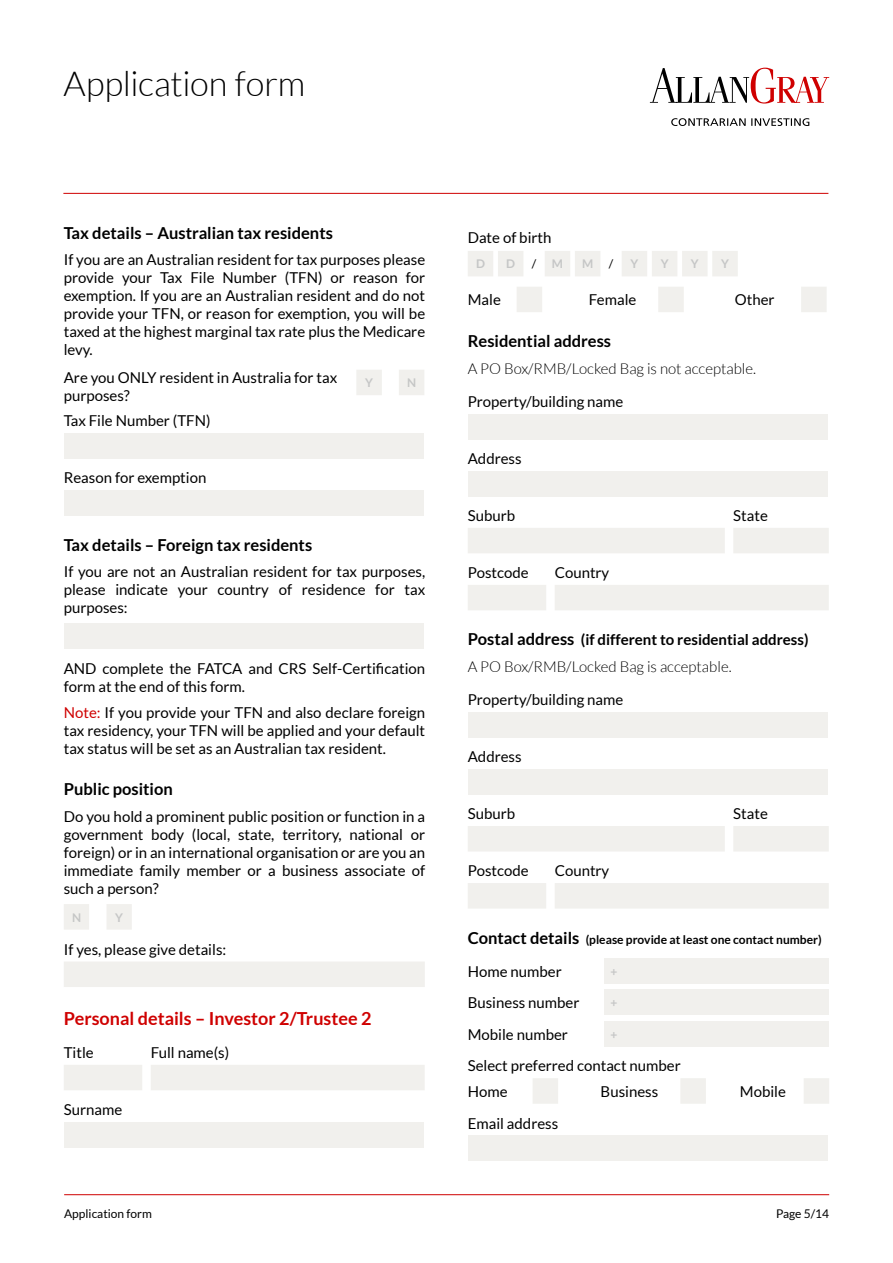
<style>
.page{position:relative;width:893px;height:1263px;background:#fff}
.page>*{position:absolute;margin:0;border:0;box-sizing:border-box;transform-origin:0 0}
.t1{font:300 34.5px "Lato";letter-spacing:-.005em;color:#000}
.t2{font:700 18px "Lato";color:#cf0000}
.t3{font:700 16.5px "Lato";color:#000}
.t4{font:15px/18px "Lato";color:#000;text-align:justify}
.t5{font:700 15px/26.5px "Lato";color:#000}
.t6{font:300 15px "Lato";color:#000}
.t7{font:700 12px "Lato";color:#000}
.t8{font:12px "Lato";color:#000}
.t9{font:700 12px "Lato";color:#c5c6c6}
.s1{color:#cf0000}
.s2{font-size:16.5px}
.s3{font-weight:300}
</style>
<div class="page">
<hr style="left:64px;top:1194px;width:765px;height:1px;background:#cf0000">
<hr style="left:63px;top:193px;width:765px;height:1px;background:#cf0000">
<svg style="left:671px;top:118px;width:138px;height:8px"></svg>
<svg style="left:650px;top:68px;width:179px;height:36px"></svg>
<svg style="left:356px;top:370px;width:68px;height:25px"></svg>
<div style="left:64px;top:433px;width:360px;height:26px;background:#f1f0ed"></div>
<div style="left:64px;top:490px;width:360px;height:26px;background:#f1f0ed"></div>
<div style="left:64px;top:623px;width:360px;height:26px;background:#f1f0ed"></div>
<svg style="left:64px;top:904px;width:361px;height:83px"></svg>
<div style="left:64px;top:1065px;width:361px;height:25px;background:#f1f0ed"></div>
<div style="left:64px;top:1122px;width:360px;height:25px;background:#f1f0ed"></div>
<svg style="left:468px;top:251px;width:270px;height:25px"></svg>
<svg style="left:517px;top:287px;width:310px;height:25px"></svg>
<div style="left:468px;top:414px;width:360px;height:25px;background:#f1f0ed"></div>
<div style="left:468px;top:471px;width:360px;height:25px;background:#f1f0ed"></div>
<div style="left:468px;top:528px;width:361px;height:25px;background:#f1f0ed"></div>
<div style="left:468px;top:585px;width:361px;height:25px;background:#f1f0ed"></div>
<div style="left:468px;top:712px;width:360px;height:25px;background:#f1f0ed"></div>
<div style="left:468px;top:769px;width:360px;height:25px;background:#f1f0ed"></div>
<div style="left:468px;top:826px;width:361px;height:25px;background:#f1f0ed"></div>
<div style="left:468px;top:883px;width:361px;height:25px;background:#f1f0ed"></div>
<div style="left:605px;top:958px;width:224px;height:26px;background:#f1f0ed"></div>
<div style="left:605px;top:990px;width:224px;height:25px;background:#f1f0ed"></div>
<div style="left:605px;top:1021px;width:224px;height:26px;background:#f1f0ed"></div>
<svg style="left:533px;top:1078px;width:296px;height:26px"></svg>
<div style="left:468px;top:1135px;width:360px;height:26px;background:#f1f0ed"></div>
<h1 class="t1" style="left:63px;top:65px;width:243px">Application form</h1>
<p class="t3" style="left:64px;top:223px;width:271px">Tax details – Australian tax residents</p>
<p class="t4" style="left:64px;top:251px;width:363px">If you are an Australian resident for tax purposes please provide your Tax File Number (TFN) or reason for exemption. If you are an Australian resident and do not provide your TFN, or reason for exemption, you will be taxed at the highest marginal tax rate plus the Medicare levy.</p>
<p class="t4" style="left:64px;top:368px;width:275px">Are you ONLY resident in Australia for tax purposes?</p>
<p class="t9" style="left:365px;top:376px;width:9px">Y</p>
<p class="t9" style="left:407px;top:376px;width:11px">N</p>
<p class="t4" style="left:64px;top:412px;width:148px">Tax File Number (TFN)</p>
<p class="t4" style="left:64px;top:469px;width:144px">Reason for exemption</p>
<p class="t3" style="left:64px;top:535px;width:250px">Tax details – Foreign tax residents</p>
<p class="t4" style="left:64px;top:563px;width:363px">If you are not an Australian resident for tax purposes, please indicate your country of residence for tax purposes:</p>
<p class="t4" style="left:64px;top:659px;width:363px">AND complete the FATCA and CRS Self-Certification form at the end of this form.</p>
<p class="t4" style="left:64px;top:704px;width:363px"><span class="s1">Note:</span> If you provide your TFN and also declare foreign tax residency, your TFN will be applied and your default tax status will be set as an Australian tax resident.</p>
<p class="t3" style="left:64px;top:780px;width:111px">Public position</p>
<p class="t4" style="left:64px;top:807px;width:363px">Do you hold a prominent public position or function in a government body (local, state, territory, national or foreign) or in an international organisation or are you an immediate family member or a business associate of such a person?</p>
<p class="t9" style="left:72px;top:910px;width:11px">N</p>
<p class="t9" style="left:115px;top:910px;width:9px">Y</p>
<p class="t4" style="left:64px;top:940px;width:164px">If yes, please give details:</p>
<p class="t2" style="left:64px;top:1008px;width:309px">Personal details – Investor 2/Trustee 2</p>
<p class="t4" style="left:64px;top:1043px;width:31px">Title</p>
<p class="t4" style="left:151px;top:1043px;width:80px">Full name(s)</p>
<p class="t4" style="left:64px;top:1100px;width:60px">Surname</p>
<p class="t4" style="left:468px;top:229px;width:85px">Date of birth</p>
<p class="t9" style="left:476px;top:257px;width:10px">D</p>
<p class="t9" style="left:506px;top:257px;width:10px">D</p>
<p class="t8" style="left:532px;top:257px;width:6px">/</p>
<p class="t9" style="left:552px;top:257px;width:13px">M</p>
<p class="t9" style="left:582px;top:257px;width:13px">M</p>
<p class="t8" style="left:609px;top:257px;width:6px">/</p>
<p class="t9" style="left:630px;top:257px;width:9px">Y</p>
<p class="t9" style="left:661px;top:257px;width:9px">Y</p>
<p class="t9" style="left:691px;top:257px;width:9px">Y</p>
<p class="t9" style="left:721px;top:257px;width:9px">Y</p>
<p class="t4" style="left:468px;top:291px;width:35px">Male</p>
<p class="t4" style="left:589px;top:291px;width:49px">Female</p>
<p class="t4" style="left:735px;top:291px;width:41px">Other</p>
<p class="t3" style="left:468px;top:332px;width:145px">Residential address</p>
<p class="t6" style="left:468px;top:360px;width:290px">A PO Box/RMB/Locked Bag is not acceptable.</p>
<p class="t4" style="left:468px;top:392px;width:157px">Property/building name</p>
<p class="t4" style="left:468px;top:449px;width:55px">Address</p>
<p class="t4" style="left:468px;top:507px;width:49px">Suburb</p>
<p class="t4" style="left:733px;top:507px;width:36px">State</p>
<p class="t4" style="left:468px;top:564px;width:62px">Postcode</p>
<p class="t4" style="left:555px;top:564px;width:56px">Country</p>
<p class="t5" style="left:468px;top:626px;width:342px"><span class="s2">Postal address</span> (if different to residential address)<br><span class="s3">A PO Box/RMB/Locked Bag is acceptable.</span></p>
<p class="t4" style="left:468px;top:691px;width:157px">Property/building name</p>
<p class="t4" style="left:468px;top:748px;width:55px">Address</p>
<p class="t4" style="left:468px;top:805px;width:49px">Suburb</p>
<p class="t4" style="left:733px;top:805px;width:36px">State</p>
<p class="t4" style="left:468px;top:862px;width:62px">Postcode</p>
<p class="t4" style="left:555px;top:862px;width:56px">Country</p>
<p class="t7" style="left:468px;top:932px;width:355px"><span class="s2">Contact details</span> (please provide at least one contact number)</p>
<p class="t4" style="left:468px;top:962px;width:96px">Home number</p>
<p class="t9" style="left:611px;top:964px;width:8px">+</p>
<p class="t4" style="left:468px;top:994px;width:113px">Business number</p>
<p class="t9" style="left:611px;top:996px;width:8px">+</p>
<p class="t4" style="left:468px;top:1025px;width:102px">Mobile number</p>
<p class="t9" style="left:611px;top:1027px;width:8px">+</p>
<p class="t4" style="left:468px;top:1053px;width:214px;line-height:25.5px">Select preferred contact number<br>Home</p>
<p class="t4" style="left:601px;top:1082px;width:59px">Business</p>
<p class="t4" style="left:740px;top:1082px;width:48px">Mobile</p>
<p class="t4" style="left:468px;top:1114px;width:92px">Email address</p>
<p class="t8" style="left:64px;top:1206px;width:89px">Application form</p>
<p class="t8" style="left:776px;top:1206px;width:55px">Page 5/14</p>
</div>
